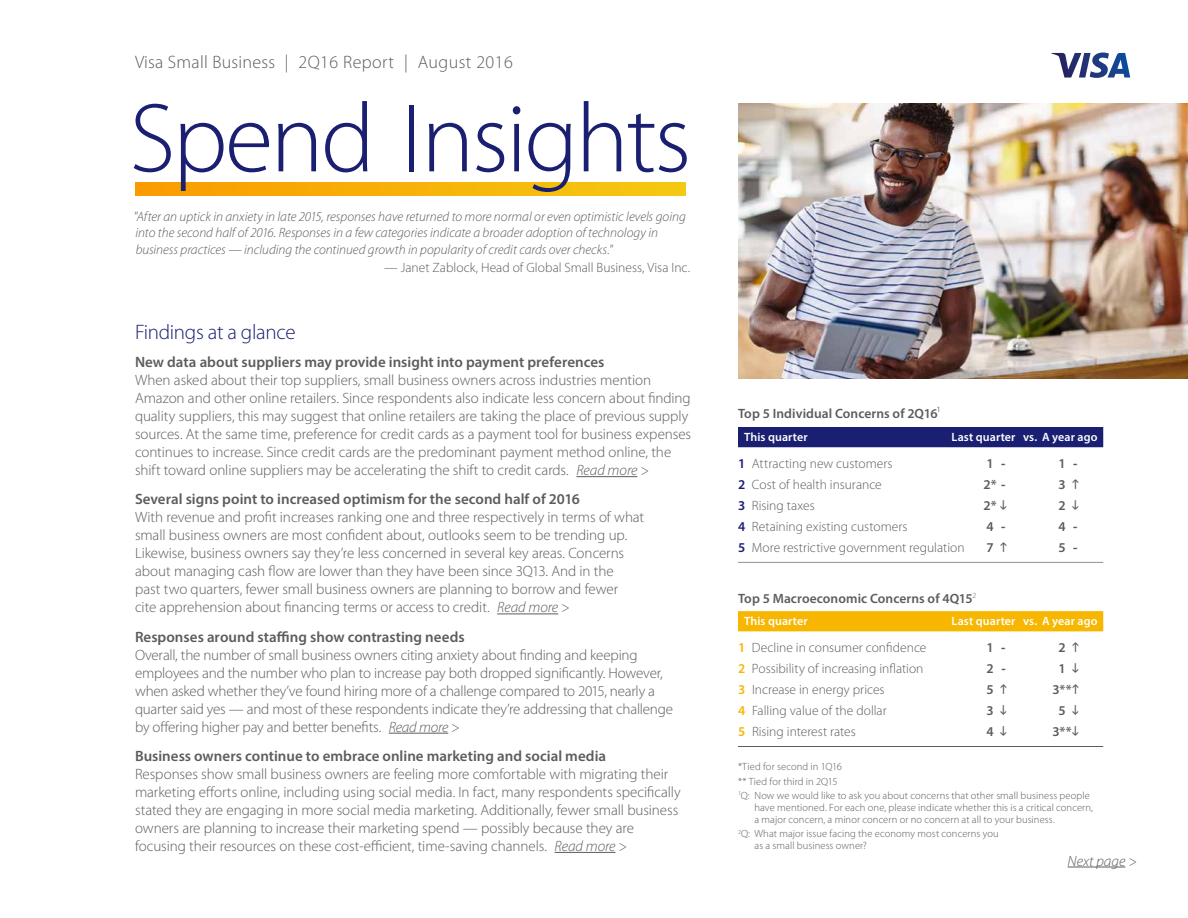
<style>
.page{position:relative;width:1188px;height:918px;background:#fff}
.page>*{position:absolute;margin:0;border:0;box-sizing:border-box;transform-origin:0 0}
.t1{font:300 98.85px "Myriad Pro";letter-spacing:-.025em;color:#1a1f71}
.t2{font:300 21px "Myriad Pro";letter-spacing:-.015em;color:#1a1f71}
.t3{font:300 18px "Myriad Pro";letter-spacing:.015em;color:#5c5c5c}
.t4{font:300 15px/18px "Myriad Pro";letter-spacing:-.005em;color:#5c5c5c}
.t5{font:600 15px "Myriad Pro";color:#5c5c5c}
.t6{font:italic 300 15px "Myriad Pro";color:#5c5c5c}
.t7{font:300 13.5px "Myriad Pro";color:#5c5c5c}
.t8{font:italic 300 13.5px/16.5px "Myriad Pro";color:#5c5c5c}
.t9{font:600 13.5px "Myriad Pro";letter-spacing:.005em;color:#5c5c5c}
.t10{font:600 12px "Myriad Pro";letter-spacing:.01em;color:#fff}
.t11{font:300 10.5px/14.2px "Myriad Pro";letter-spacing:.01em;color:#5c5c5c}
.s1{font-style:italic}
.s2{font-weight:300}
.s3{font-weight:600;color:#1a1f71}
.s4{font-weight:700}
.s5{font-weight:600;color:#f7b600}
</style>
<div class="page">
<img style="left:738px;top:103px;width:450px;height:275px">
<hr style="left:1068px;top:867px;width:57px;height:1px;background:#5c5c5c">
<svg style="left:1052px;top:52px;width:78px;height:26px"></svg>
<svg style="left:135px;top:182px;width:551px;height:14px;background:#f7b208"></svg>
<hr style="left:576px;top:476px;width:61px;height:1px;background:#5c5c5c">
<hr style="left:497px;top:614px;width:61px;height:1px;background:#5c5c5c">
<hr style="left:389px;top:733px;width:59px;height:1px;background:#5c5c5c">
<hr style="left:555px;top:852px;width:61px;height:1px;background:#5c5c5c">
<div style="left:738px;top:427px;width:365px;height:20px;background:#1a1f71"></div>
<hr style="left:738px;top:562px;width:365px;height:1px;background:#919195">
<div style="left:738px;top:611px;width:365px;height:20px;background:#f7b600"></div>
<hr style="left:738px;top:746px;width:365px;height:1px;background:#5c5c5c">
<p class="t3" style="left:135px;top:52px;width:379px">Visa Small Business | 2Q16 Report | August 2016</p>
<h1 class="t1" style="left:130px;top:84px;width:563px">Spend Insights</h1>
<p class="t8" style="left:134px;top:208px;width:553px">"After an uptick in anxiety in late 2015, responses have returned to more normal or even optimistic levels going into the second half of 2016. Responses in a few categories indicate a broader adoption of technology in business practices — including the continued growth in popularity of credit cards over checks."</p>
<p class="t7" style="left:384px;top:260px;width:307px">— Janet Zablock, Head of Global Small Business, Visa Inc.</p>
<h2 class="t2" style="left:135px;top:321px;width:162px">Findings at a glance</h2>
<p class="t5" style="left:135px;top:353px;width:471px">New data about suppliers may provide insight into payment preferences</p>
<p class="t4" style="left:135px;top:371px;width:558px">When asked about their top suppliers, small business owners across industries mention Amazon and other online retailers. Since respondents also indicate less concern about finding quality suppliers, this may suggest that online retailers are taking the place of previous supply sources. At the same time, preference for credit cards as a payment tool for business expenses continues to increase. Since credit cards are the predominant payment method online, the shift toward online suppliers may be accelerating the shift to credit cards. <span class="s1">Read more &gt;</span></p>
<p class="t5" style="left:135px;top:490px;width:446px">Several signs point to increased optimism for the second half of 2016</p>
<p class="t4" style="left:135px;top:509px;width:511px">With revenue and profit increases ranking one and three respectively in terms of what small business owners are most confident about, outlooks seem to be trending up.<br>Likewise, business owners say they’re less concerned in several key areas. Concerns about managing cash flow are lower than they have been since 3Q13. And in the<br>past two quarters, fewer small business owners are planning to borrow and fewer<br>cite apprehension about financing terms or access to credit. <span class="s1">Read more &gt;</span></p>
<p class="t5" style="left:135px;top:627px;width:331px">Responses around staffing show contrasting needs</p>
<p class="t4" style="left:135px;top:646px;width:540px">Overall, the number of small business owners citing anxiety about finding and keeping employees and the number who plan to increase pay both dropped significantly. However, when asked whether they’ve found hiring more of a challenge compared to 2015, nearly a quarter said yes — and most of these respondents indicate they’re addressing that challenge by offering higher pay and better benefits. <span class="s1">Read more &gt;</span></p>
<p class="t5" style="left:135px;top:746px;width:473px">Business owners continue to embrace online marketing and social media</p>
<p class="t4" style="left:135px;top:765px;width:547px">Responses show small business owners are feeling more comfortable with migrating their marketing efforts online, including using social media. In fact, many respondents specifically stated they are engaging in more social media marketing. Additionally, fewer small business owners are planning to increase their marketing spend — possibly because they are focusing their resources on these cost-efficient, time-saving channels. <span class="s1">Read more &gt;</span></p>
<p class="t11" style="left:738px;top:760px;width:354px">*Tied for second in 1Q16<br>** Tied for third in 2Q15<br><sup>1</sup>Q: Now we would like to ask you about concerns that other small business people</p>
<p class="t9" style="left:738px;top:405px;width:204px">Top 5 Individual Concerns of 2Q16<span class="s2">1</span></p>
<p class="t10" style="left:744px;top:429px;width:65px">This quarter</p>
<p class="t10" style="left:952px;top:429px;width:147px">Last quarter vs. A year ago</p>
<p class="t7" style="left:738px;top:456px;width:156px"><span class="s3">1</span> Attracting new customers</p>
<p class="t9" style="left:986px;top:454px;width:21px">1 <span class="s4">-</span></p>
<p class="t9" style="left:1058px;top:454px;width:21px">1 <span class="s4">-</span></p>
<p class="t7" style="left:738px;top:477px;width:145px"><span class="s3">2</span> Cost of health insurance</p>
<p class="t9" style="left:983px;top:475px;width:24px">2* <span class="s4">-</span></p>
<p class="t9" style="left:1058px;top:475px;width:9px">3</p>
<p class="t7" style="left:738px;top:498px;width:78px"><span class="s3">3</span> Rising taxes</p>
<p class="t9" style="left:983px;top:496px;width:15px">2*</p>
<p class="t9" style="left:1058px;top:496px;width:9px">2</p>
<p class="t7" style="left:738px;top:519px;width:171px"><span class="s3">4</span> Retaining existing customers</p>
<p class="t9" style="left:986px;top:517px;width:21px">4 <span class="s4">-</span></p>
<p class="t9" style="left:1058px;top:517px;width:21px">4 <span class="s4">-</span></p>
<p class="t7" style="left:738px;top:540px;width:228px"><span class="s3">5</span> More restrictive government regulation</p>
<p class="t9" style="left:986px;top:538px;width:9px">7</p>
<p class="t9" style="left:1058px;top:538px;width:21px">5 <span class="s4">-</span></p>
<p class="t9" style="left:738px;top:589px;width:240px">Top 5 Macroeconomic Concerns of 4Q15<sup>2</sup></p>
<p class="t10" style="left:744px;top:613px;width:65px">This quarter</p>
<p class="t10" style="left:952px;top:613px;width:147px">Last quarter vs. A year ago</p>
<p class="t7" style="left:738px;top:640px;width:190px"><span class="s5">1</span> Decline in consumer confidence</p>
<p class="t9" style="left:986px;top:639px;width:21px">1 <span class="s4">-</span></p>
<p class="t9" style="left:1058px;top:639px;width:9px">2</p>
<p class="t7" style="left:738px;top:661px;width:187px"><span class="s5">2</span> Possibility of increasing inflation</p>
<p class="t9" style="left:986px;top:660px;width:21px">2 <span class="s4">-</span></p>
<p class="t9" style="left:1058px;top:660px;width:9px">1</p>
<p class="t7" style="left:738px;top:682px;width:148px"><span class="s5">3</span> Increase in energy prices</p>
<p class="t9" style="left:986px;top:681px;width:9px">5</p>
<p class="t9" style="left:1052px;top:681px;width:21px">3**</p>
<p class="t7" style="left:738px;top:703px;width:150px"><span class="s5">4</span> Falling value of the dollar</p>
<p class="t9" style="left:986px;top:702px;width:9px">3</p>
<p class="t9" style="left:1058px;top:702px;width:9px">5</p>
<p class="t7" style="left:738px;top:724px;width:119px"><span class="s5">5</span> Rising interest rates</p>
<p class="t9" style="left:986px;top:723px;width:9px">4</p>
<p class="t9" style="left:1052px;top:723px;width:21px">3**</p>
<p class="t11" style="left:754px;top:802px;width:340px;line-height:12px">have mentioned. For each one, please indicate whether this is a critical concern, a major concern, a minor concern or no concern at all to your business.</p>
<p class="t11" style="left:755px;top:828px;width:246px;line-height:12px;text-indent:-17px"><sup>2</sup>Q: What major issue facing the economy most concerns you as a small business owner?</p>
<p class="t6" style="left:1068px;top:853px;width:71px">Next page &gt;</p>
</div>
